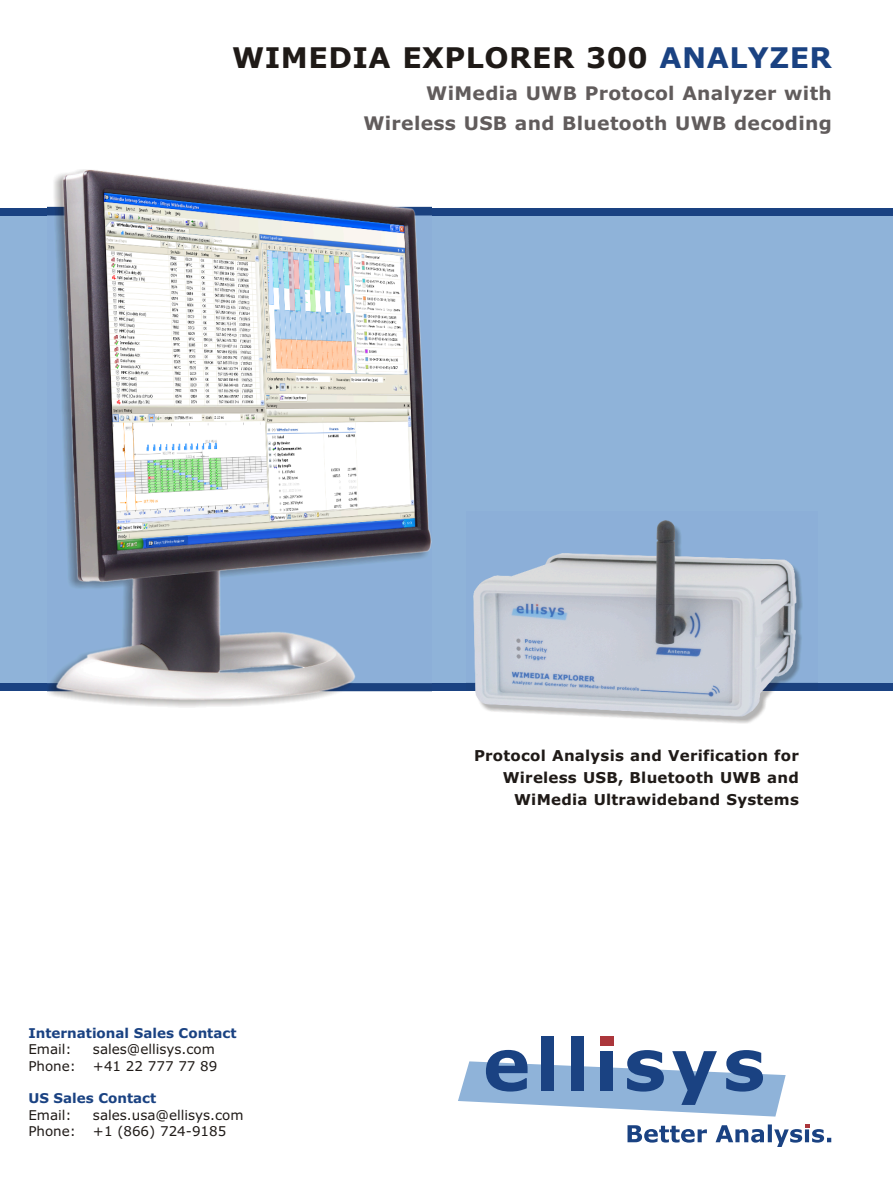
<style>
.page{position:relative;width:893px;height:1188px;background:#fff}
.page>*{position:absolute;margin:0;border:0;box-sizing:border-box;transform-origin:0 0}
.t1{font:700 28.5px "Verdana";letter-spacing:.015em;color:#1f1a17}
.t2{font:700 18.75px/29.5px "Verdana";letter-spacing:.015em;color:#615c5c;text-align:right}
.t3{font:700 15px/21.9px "Verdana";letter-spacing:.015em;color:#1f1a17;text-align:right}
.t4{font:13.5px "Verdana";color:#1f1a17}
.t5{font:700 13.5px "Verdana";color:#1a4282}
.s1{color:#1a4282}
</style>
<div class="page">
<div style="left:0;top:210px;width:893px;height:474px;background:#8fb3d9"></div>
<div style="left:0;top:208px;width:893px;height:8px;background:#1a4282"></div>
<div style="left:0;top:683px;width:893px;height:8px;background:#1a4282"></div>
<img style="left:47px;top:169px;width:384px;height:538px">
<div style="left:600px;top:1036px;width:13px;height:10px;background:#ab363b"></div>
<div style="left:571px;top:1036px;width:12px;height:55px;background:#1a4282"></div>
<div style="left:541px;top:1036px;width:13px;height:55px;background:#1a4282"></div>
<svg style="left:458px;top:1050px;width:328px;height:67px"></svg>
<svg style="left:627px;top:1124px;width:204px;height:23px"></svg>
<img style="left:467px;top:520px;width:350px;height:204px">
<h1 class="t1" style="left:232px;top:46px;width:601px">WIMEDIA EXPLORER 300 <span class="s1">ANALYZER</span></h1>
<h2 class="t2" style="left:363px;top:80px;width:470px">WiMedia UWB Protocol Analyzer with<br>Wireless USB and Bluetooth UWB decoding</h2>
<p class="t5" style="left:28px;top:1028px;width:210px">International Sales Contact</p>
<p class="t4" style="left:28px;top:1044px;width:45px">Email:</p>
<p class="t4" style="left:93px;top:1044px;width:123px">sales@ellisys.com</p>
<p class="t4" style="left:28px;top:1060px;width:49px">Phone:</p>
<p class="t4" style="left:93px;top:1060px;width:126px">+41 22 777 77 89</p>
<p class="t4" style="left:28px;top:1110px;width:45px">Email:</p>
<p class="t4" style="left:93px;top:1110px;width:152px">sales.usa@ellisys.com</p>
<p class="t4" style="left:28px;top:1126px;width:49px">Phone:</p>
<p class="t4" style="left:93px;top:1126px;width:135px">+1 (866) 724-9185</p>
<p class="t5" style="left:28px;top:1093px;width:129px">US Sales Contact</p>
<p class="t3" style="left:474px;top:746px;width:326px">Protocol Analysis and Verification for<br>Wireless USB, Bluetooth UWB and<br>WiMedia Ultrawideband Systems</p>
</div>
